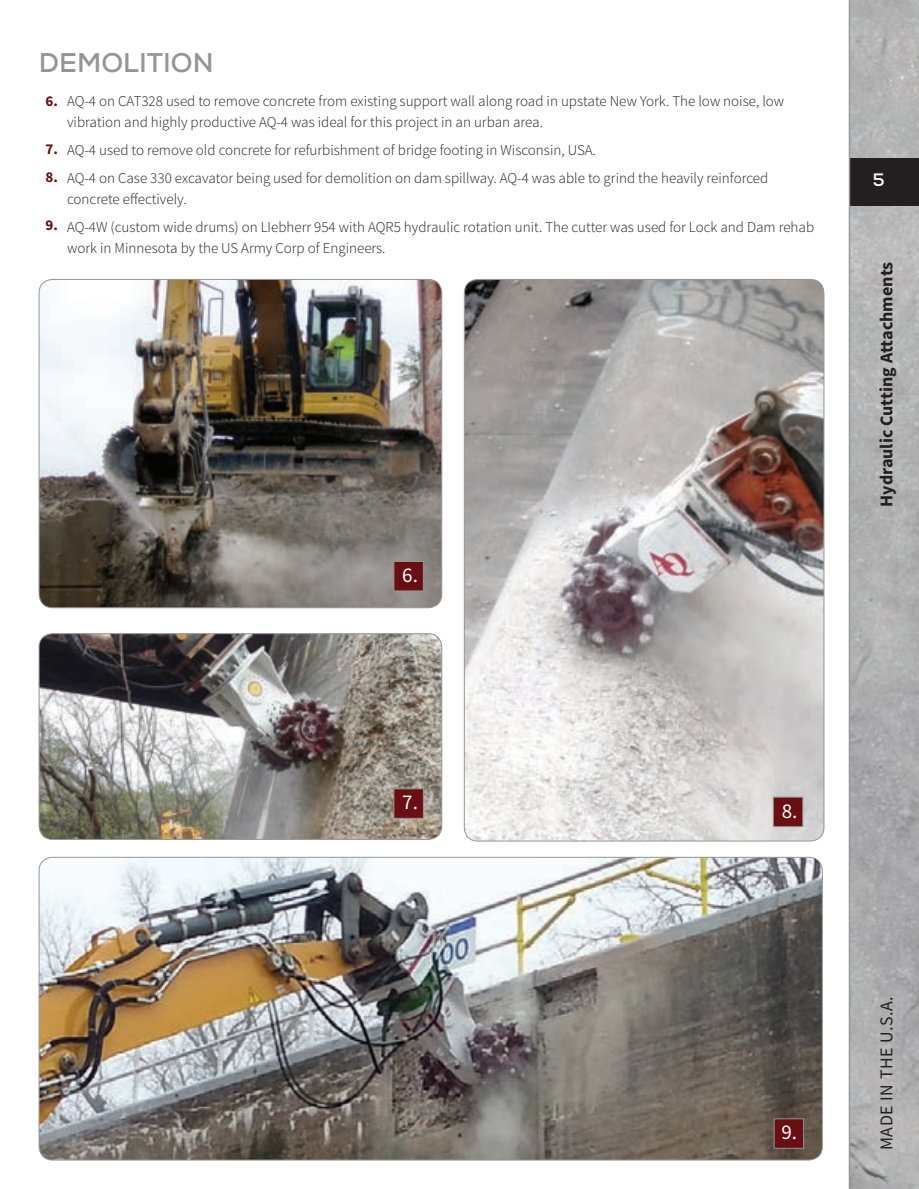
<style>
.page{position:relative;width:919px;height:1189px;background:#fff}
.page>*{position:absolute;margin:0;border:0;box-sizing:border-box;transform-origin:0 0}
.t1{font:700 27px "Nexa";color:#939598}
.t2{font:21px "Source Sans Pro";color:#fff}
.t3{font:700 18px "Source Sans Pro";color:#231f20}
.t4{font:18px "Source Sans Pro";letter-spacing:.03em;color:#231f20}
.t5{font:700 18px "Nexa";color:#fff}
.t6{font:300 15px/27.8px "Source Sans Pro";color:#231f20}
.t7{font:700 15px/28px "Source Sans Pro";color:#690f12}
</style>
<div class="page">
<img style="left:849px;top:0;width:69px;height:1189px">
<div style="left:849px;top:158px;width:69px;height:47px;background:#231f20"></div>
<hr style="left:848px;top:0;width:1px;height:1189px;background:#939598">
<img style="left:465px;top:279px;width:358px;height:562px">
<img style="left:39px;top:279px;width:402px;height:329px">
<div style="left:39px;top:279px;width:403px;height:329px;border:1px solid #939598;border-radius:14px"></div>
<div style="left:393px;top:561px;width:30px;height:30px;background:#690f12;border:1px solid #939598"></div>
<img style="left:39px;top:634px;width:402px;height:205px">
<div style="left:39px;top:633px;width:403px;height:207px;border:1px solid #939598;border-radius:14px"></div>
<div style="left:772px;top:797px;width:30px;height:30px;background:#690f12;border:1px solid #939598"></div>
<div style="left:393px;top:788px;width:30px;height:31px;background:#690f12;border:1px solid #939598"></div>
<img style="left:39px;top:857px;width:782px;height:303px">
<div style="left:773px;top:1118px;width:30px;height:31px;background:#690f12;border:1px solid #939598"></div>
<h1 class="t1" style="left:39px;top:45px;width:176px">DEMOLITION</h1>
<p class="t7" style="left:46px;top:88px;width:14px">6.</p>
<p class="t7" style="left:46px;top:136px;width:14px">7.<br>8.</p>
<p class="t7" style="left:46px;top:212px;width:14px">9.</p>
<p class="t6" style="left:67px;top:91px;width:718px;line-height:21px">AQ-4 on CAT328 used to remove concrete from existing support wall along road in upstate New York. The low noise, low vibration and highly productive AQ-4 was ideal for this project in an urban area.</p>
<p class="t6" style="left:67px;top:136px;width:702px">AQ-4 used to remove old concrete for refurbishment of bridge footing in Wisconsin, USA.<br>AQ-4 on Case 330 excavator being used for demolition on dam spillway. AQ-4 was able to grind the heavily reinforced</p>
<p class="t6" style="left:67px;top:185px;width:748px">concrete effectively.<br>AQ-4W (custom wide drums) on LIebherr 954 with AQR5 hydraulic rotation unit. The cutter was used for Lock and Dam rehab</p>
<p class="t6" style="left:67px;top:234px;width:320px">work in Minnesota by the US Army Corp of Engineers.</p>
<h2 class="t2" style="left:402px;top:562px;width:17px">6.</h2>
<p class="t5" style="left:872px;top:169px;width:13px">5</p>
<p class="t3" style="left:874px;top:507px;width:247px;rotate:-90deg">Hydraulic Cutting Attachments</p>
<h2 class="t2" style="left:402px;top:789px;width:17px">7.</h2>
<h2 class="t2" style="left:781px;top:798px;width:17px">8.</h2>
<h2 class="t2" style="left:781px;top:1119px;width:17px">9.</h2>
<p class="t4" style="left:874px;top:1150px;width:155px;rotate:-90deg">MADE IN THE U.S.A.</p>
</div>
